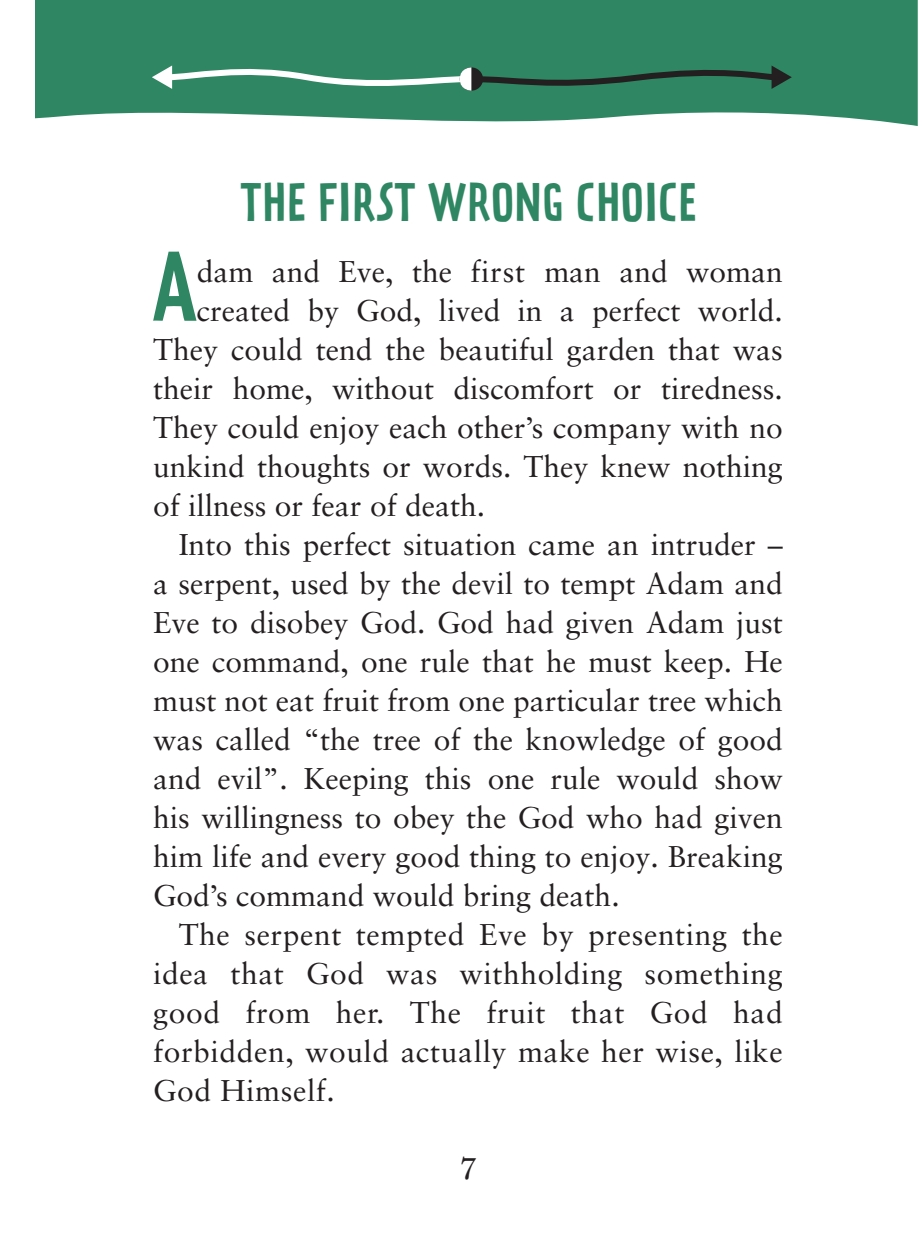
<style>
.page{position:relative;width:919px;height:1259px;background:#fff}
.page>*{position:absolute;margin:0;border:0;box-sizing:border-box;transform-origin:0 0}
.first_par_with_drop{font:86.7px "Prater Sans Pro";color:#2e8762}
.Chapter_head{font:48px "Prater Sans Pro";letter-spacing:.01em;color:#2e8762}
.body{font:30px/39px "Sabon LT Pro";letter-spacing:.01em;color:#231f20;text-align:justify}
.first_par_with_drop-2{font:30px "Sabon LT Pro";color:#231f20}
.t1{font:30px "Miller Text";color:#231f20}
</style>
<div class="page">
<svg style="left:35px;top:0;width:882px;height:126px;fill:#2e8762"></svg>
<svg style="left:152px;top:58px;width:639px;height:37px"></svg>
<p class="Chapter_head" style="left:239px;top:171px;width:458px">THE FIRST WRONG CHOICE</p>
<p class="first_par_with_drop" style="left:153px;top:232px;width:44px">A</p>
<p class="first_par_with_drop-2" style="left:197px;top:252px;width:587px">dam and Eve, the first man and woman</p>
<p class="first_par_with_drop-2" style="left:197px;top:291px;width:587px">created by God, lived in a perfect world.</p>
<p class="first_par_with_drop-2" style="left:153px;top:330px;width:631px">They could tend the beautiful garden that was</p>
<p class="first_par_with_drop-2" style="left:153px;top:369px;width:631px">their home, without discomfort or tiredness.</p>
<p class="first_par_with_drop-2" style="left:153px;top:408px;width:631px">They could enjoy each other’s company with no</p>
<p class="first_par_with_drop-2" style="left:153px;top:447px;width:631px">unkind thoughts or words. They knew nothing</p>
<p class="first_par_with_drop-2" style="left:153px;top:486px;width:333px">of illness or fear of death.</p>
<p class="body" style="left:153px;top:524px;width:631px;text-indent:26px">Into this perfect situation came an intruder – a serpent, used by the devil to tempt Adam and Eve to disobey God. God had given Adam just one command, one rule that he must keep. He must not eat fruit from one particular tree which was called “the tree of the knowledge of good and evil”. Keeping this one rule would show his willingness to obey the God who had given him life and every good thing to enjoy. Breaking God’s command would bring death.</p>
<p class="body" style="left:153px;top:914px;width:631px;text-indent:26px">The serpent tempted Eve by presenting the idea that God was withholding something good from her. The fruit that God had forbidden, would actually make her wise, like God Himself.</p>
<p class="t1" style="left:460px;top:1142px;width:17px">7</p>
</div>
